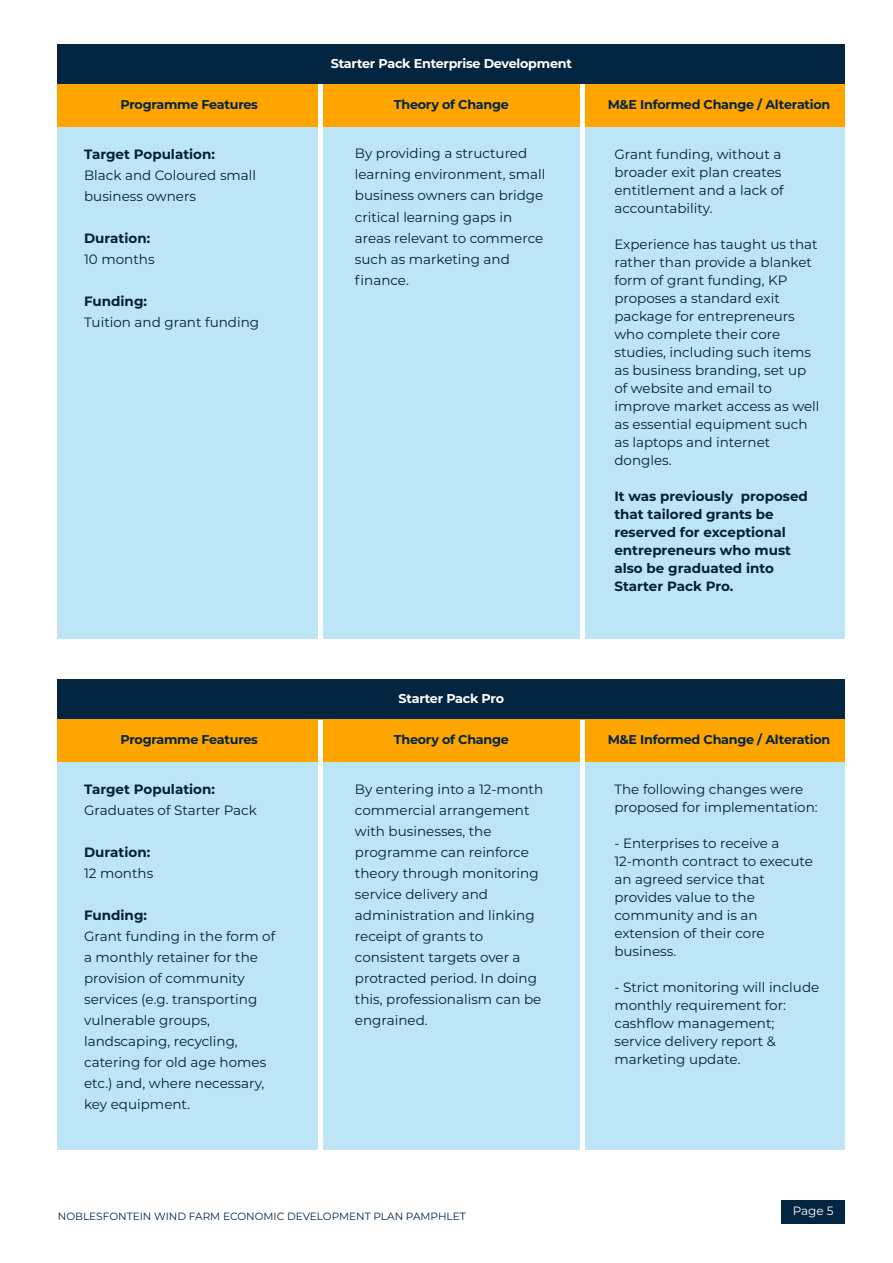
<style>
.page{position:relative;width:893px;height:1263px;background:#fff}
.page>*{position:absolute;margin:0;border:0;box-sizing:border-box;transform-origin:0 0}
.t1{font:13.5px/18px "Montserrat";color:#031f35}
.t2{font:700 13.5px/18px "Montserrat";color:#031f35}
.t3{font:700 12.75px "Montserrat";letter-spacing:-.02em;color:#03253f}
.t4{font:700 12.75px "Montserrat";letter-spacing:-.02em;color:#fff}
.t5{font:12px "Montserrat";color:#fff}
.t6{font:10.5px "Montserrat";color:#03253f}
</style>
<div class="page">
<div style="left:58px;top:127px;width:787px;height:512px;background:#bee5f6"></div>
<div style="left:781px;top:1199px;width:64px;height:24px;background:#03253f"></div>
<div style="left:58px;top:44px;width:787px;height:40px;background:#03253f"></div>
<div style="left:58px;top:84px;width:787px;height:43px;background:#ffa500"></div>
<hr style="left:318px;top:84px;width:4px;height:555px;background:#fff">
<div style="left:580px;top:84px;width:5px;height:555px;background:#fff"></div>
<div style="left:58px;top:754px;width:787px;height:395px;background:#bee5f6"></div>
<div style="left:58px;top:679px;width:787px;height:40px;background:#03253f"></div>
<div style="left:58px;top:719px;width:787px;height:43px;background:#ffa500"></div>
<hr style="left:318px;top:719px;width:4px;height:430px;background:#fff">
<div style="left:580px;top:719px;width:5px;height:430px;background:#fff"></div>
<p class="t4" style="left:331px;top:54px;width:243px">Starter Pack Enterprise Development</p>
<p class="t3" style="left:121px;top:96px;width:139px">Programme Features</p>
<p class="t3" style="left:394px;top:96px;width:117px">Theory of Change</p>
<p class="t3" style="left:608px;top:96px;width:224px">M&amp;E Informed Change / Alteration</p>
<p class="t2" style="left:84px;top:144px;width:132px">Target Population:</p>
<p class="t1" style="left:84px;top:164px;width:174px;line-height:21px">Black and Coloured small business owners</p>
<p class="t2" style="left:84px;top:228px;width:68px">Duration:</p>
<p class="t1" style="left:84px;top:249px;width:72px">10 months</p>
<p class="t2" style="left:84px;top:291px;width:64px">Funding:</p>
<p class="t1" style="left:84px;top:312px;width:177px">Tuition and grant funding</p>
<p class="t1" style="left:355px;top:143px;width:192px;line-height:21px">By providing a structured learning environment, small business owners can bridge critical learning gaps in areas relevant to commerce such as marketing and finance.</p>
<p class="t1" style="left:614px;top:144px;width:171px">Grant funding, without a broader exit plan creates entitlement and a lack of accountability.</p>
<p class="t1" style="left:614px;top:234px;width:207px">Experience has taught us that rather than provide a blanket form of grant funding, KP proposes a standard exit package for entrepreneurs who complete their core studies, including such items as business branding, set up of website and email to improve market access as well as essential equipment such as laptops and internet dongles.</p>
<p class="t2" style="left:614px;top:486px;width:195px">It was previously proposed that tailored grants be reserved for exceptional entrepreneurs who must also be graduated into<br>Starter Pack Pro.</p>
<p class="t4" style="left:399px;top:689px;width:107px">Starter Pack Pro</p>
<p class="t3" style="left:121px;top:731px;width:139px">Programme Features</p>
<p class="t3" style="left:394px;top:731px;width:117px">Theory of Change</p>
<p class="t2" style="left:84px;top:779px;width:132px">Target Population:</p>
<p class="t1" style="left:84px;top:800px;width:174px">Graduates of Starter Pack</p>
<p class="t2" style="left:84px;top:842px;width:68px">Duration:</p>
<p class="t1" style="left:84px;top:863px;width:71px">12 months</p>
<p class="t2" style="left:84px;top:905px;width:64px">Funding:</p>
<p class="t1" style="left:84px;top:925px;width:193px;line-height:21px">Grant funding in the form of a monthly retainer for the provision of community services (e.g. transporting vulnerable groups, landscaping, recycling, catering for old age homes etc.) and, where necessary, key equipment.</p>
<p class="t1" style="left:355px;top:778px;width:190px;line-height:21px">By entering into a 12-month commercial arrangement with businesses, the programme can reinforce theory through monitoring service delivery and administration and linking receipt of grants to consistent targets over a protracted period. In doing this, professionalism can be engrained.</p>
<p class="t6" style="left:58px;top:1209px;width:409px">NOBLESFONTEIN WIND FARM ECONOMIC DEVELOPMENT PLAN PAMPHLET</p>
<p class="t3" style="left:608px;top:731px;width:224px">M&amp;E Informed Change / Alteration</p>
<p class="t1" style="left:614px;top:779px;width:205px">The following changes were proposed for implementation:</p>
<p class="t1" style="left:614px;top:833px;width:200px">- Enterprises to receive a<br>12-month contract to execute an agreed service that provides value to the community and is an extension of their core business.</p>
<p class="t1" style="left:614px;top:977px;width:206px">- Strict monitoring will include monthly requirement for: cashflow management; service delivery report &amp; marketing update.</p>
<p class="t5" style="left:793px;top:1202px;width:42px">Page 5</p>
</div>
